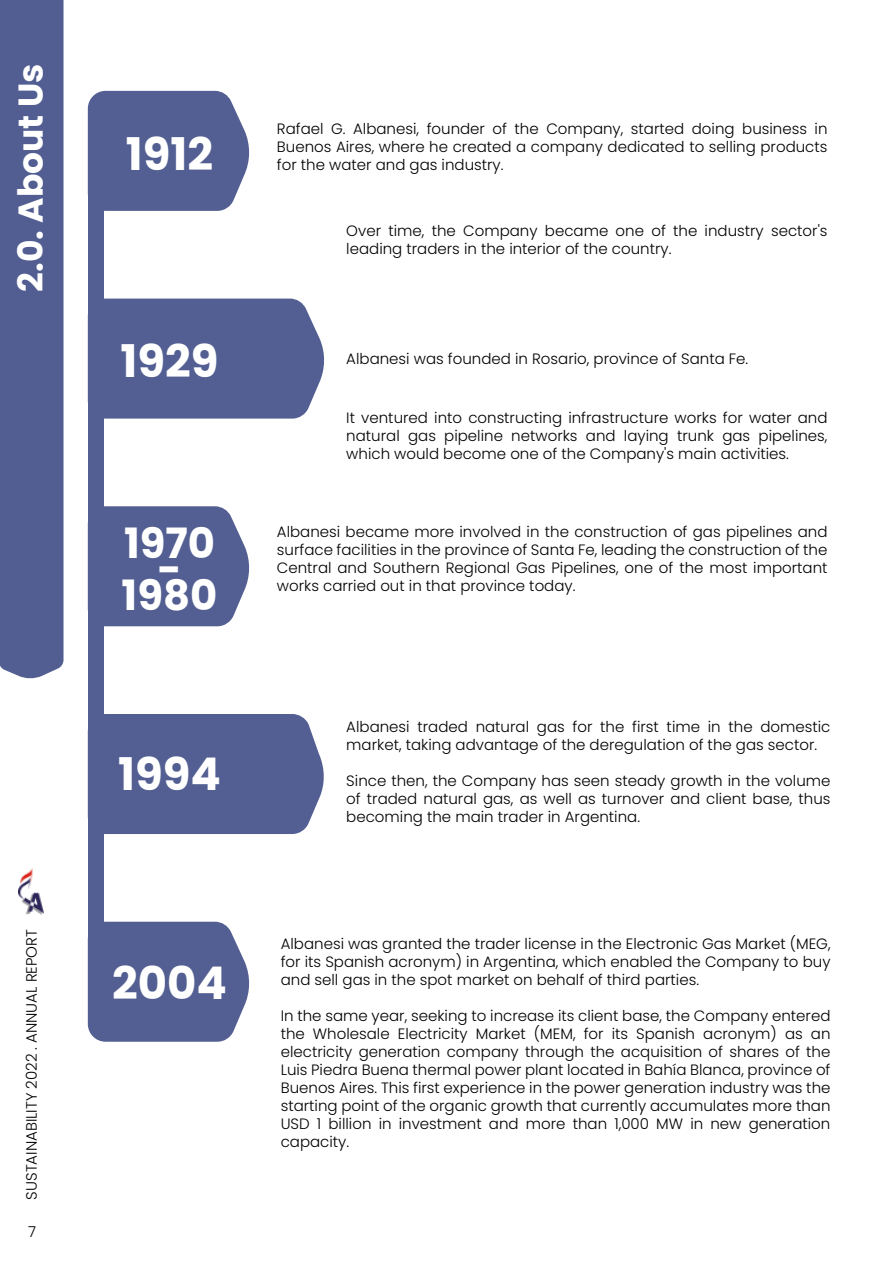
<style>
.page{position:relative;width:893px;height:1263px;background:#fff}
.page>*{position:absolute;margin:0;border:0;box-sizing:border-box;transform-origin:0 0}
.t1{font:700 45px "Poppins";color:#fff}
.t2{font:700 41.7px "Poppins";color:#fff}
.t3{font:700 34.5px "Poppins";color:#fff}
.t4{font:300 15px/18px "Poppins";color:#000;text-align:justify}
</style>
<div class="page">
<div style="left:0;top:0;width:64px;height:679px;background:#525e91"></div>
<img style="left:18px;top:869px;width:26px;height:45px">
<div style="left:104px;top:299px;width:220px;height:120px;background:#535f92"></div>
<svg style="left:104px;top:506px;width:146px;height:120px;background:#5e6999"></svg>
<div style="left:104px;top:714px;width:220px;height:120px;background:#535f92"></div>
<svg style="left:88px;top:922px;width:162px;height:120px;background:#5f6a99"></svg>
<svg style="left:88px;top:91px;width:162px;height:120px;background:#5e6a99"></svg>
<div style="left:88px;top:118px;width:16px;height:897px;background:#535f92"></div>
<h3 class="t3" style="left:11px;top:292px;width:229px;rotate:-90deg">2.0. About Us</h3>
<p class="t4" style="left:23px;top:1199px;width:272px;rotate:-90deg">SUSTAINABILITY 2022 . ANNUAL REPORT</p>
<p class="t4" style="left:28px;top:1223px;width:9px">7</p>
<h1 class="t1" style="left:126px;top:128px;width:89px">1912</h1>
<h1 class="t1" style="left:121px;top:335px;width:99px">1929</h1>
<h2 class="t2" style="left:124px;top:520px;width:92px">1970</h2>
<h2 class="t2" style="left:157px;top:545px;width:26px">-</h2>
<h2 class="t2" style="left:122px;top:571px;width:97px">1980</h2>
<h1 class="t1" style="left:118px;top:748px;width:104px">1994</h1>
<h1 class="t1" style="left:112px;top:957px;width:116px">2004</h1>
<p class="t4" style="left:277px;top:120px;width:552px">Rafael G. Albanesi, founder of the Company, started doing business in Buenos Aires, where he created a company dedicated to selling products for the water and gas industry.</p>
<p class="t4" style="left:346px;top:222px;width:483px">Over time, the Company became one of the industry sector's leading traders in the interior of the country.</p>
<p class="t4" style="left:346px;top:350px;width:404px">Albanesi was founded in Rosario, province of Santa Fe.</p>
<p class="t4" style="left:346px;top:409px;width:483px">It ventured into constructing infrastructure works for water and natural gas pipeline networks and laying trunk gas pipelines, which would become one of the Company's main activities.</p>
<p class="t4" style="left:277px;top:522px;width:552px">Albanesi became more involved in the construction of gas pipelines and surface facilities in the province of Santa Fe, leading the construction of the Central and Southern Regional Gas Pipelines, one of the most important works carried out in that province today.</p>
<p class="t4" style="left:346px;top:718px;width:486px">Albanesi traded natural gas for the first time in the domestic market, taking advantage of the deregulation of the gas sector.</p>
<p class="t4" style="left:346px;top:772px;width:486px">Since then, the Company has seen steady growth in the volume of traded natural gas, as well as turnover and client base, thus becoming the main trader in Argentina.</p>
<p class="t4" style="left:281px;top:934px;width:551px">Albanesi was granted the trader license in the Electronic Gas Market (MEG, for its Spanish acronym) in Argentina, which enabled the Company to buy and sell gas in the spot market on behalf of third parties.</p>
<p class="t4" style="left:281px;top:1006px;width:551px">In the same year, seeking to increase its client base, the Company entered the Wholesale Electricity Market (MEM, for its Spanish acronym) as an electricity generation company through the acquisition of shares of the Luis Piedra Buena thermal power plant located in Bahía Blanca, province of Buenos Aires. This first experience in the power generation industry was the starting point of the organic growth that currently accumulates more than USD 1 billion in investment and more than 1,000 MW in new generation capacity.</p>
</div>
